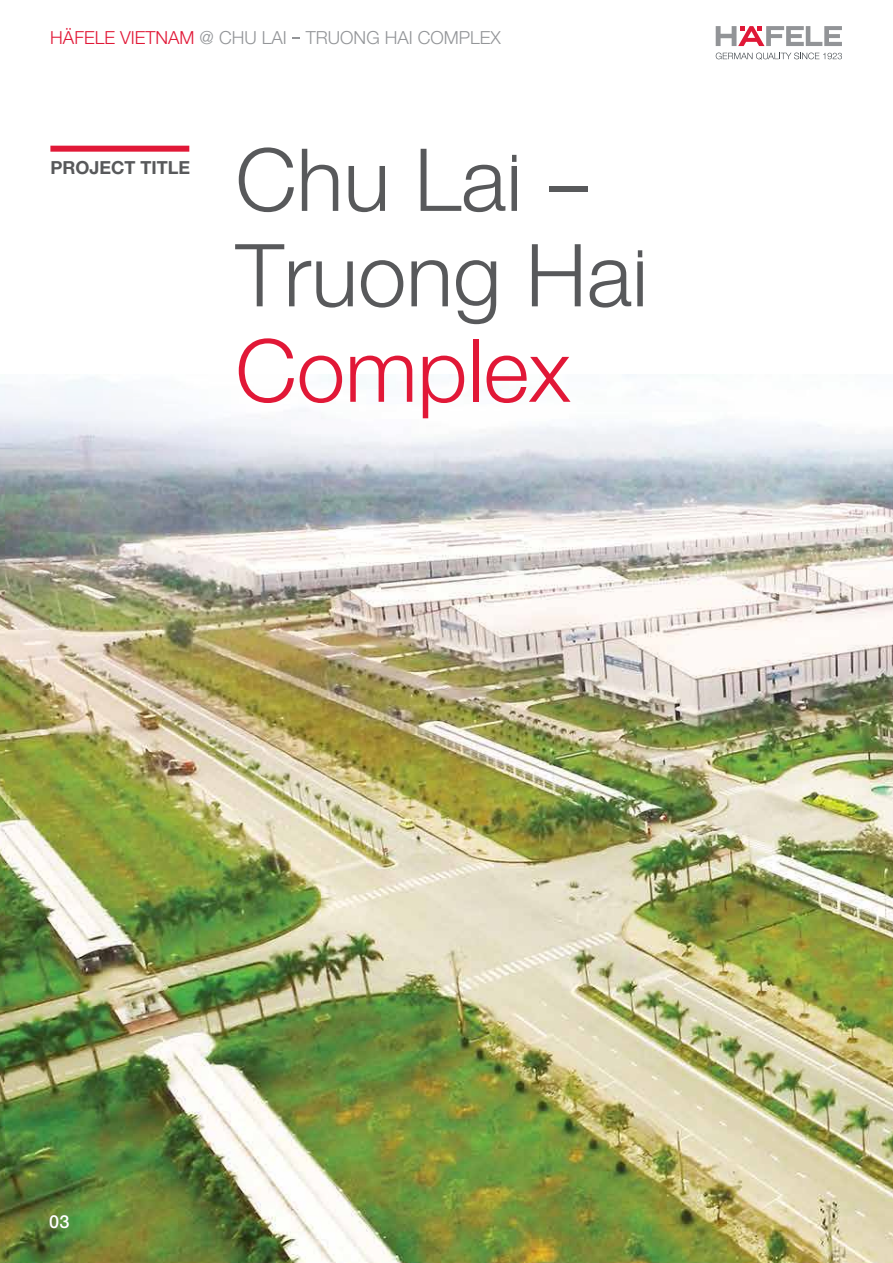
<style>
.page{position:relative;width:893px;height:1263px;background:#fff}
.page>*{position:absolute;margin:0;border:0;box-sizing:border-box;transform-origin:0 0}
.t1{font:87px/95.4px "Hafele Helve N Light";color:#58595b}
.t2{font:87px "Hafele Helve N Light";color:#e11837}
.t3{font:18px "Hafele Helve N Light";color:#939598}
.t4{font:18px "Hafele Helve N Bold";color:#58595b}
.t5{font:18px "Hafele Helve N medium";color:#fff}
.s1{color:#e11837}
.s2{font-family:"Myriad Pro"}
</style>
<div class="page">
<img style="left:0;top:374px;width:893px;height:889px">
<div style="left:50px;top:146px;width:139px;height:6px;background:#e11837"></div>
<svg style="left:716px;top:26px;width:126px;height:20px"></svg>
<svg style="left:716px;top:53px;width:126px;height:7px"></svg>
<p class="t3" style="left:50px;top:26px;width:452px"><span class="s1">HÄFELE VIETNAM</span> @ CHU LAI TRUONG HAI COMPLEX</p>
<p class="t4" style="left:50px;top:155px;width:141px">PROJECT TITLE</p>
<h1 class="t1" style="left:235px;top:128px;width:414px">Chu Lai <span class="s2">–<br></span>Truong Hai</h1>
<h1 class="t2" style="left:235px;top:314px;width:337px">Complex</h1>
<p class="t5" style="left:49px;top:1209px;width:22px">03</p>
</div>
